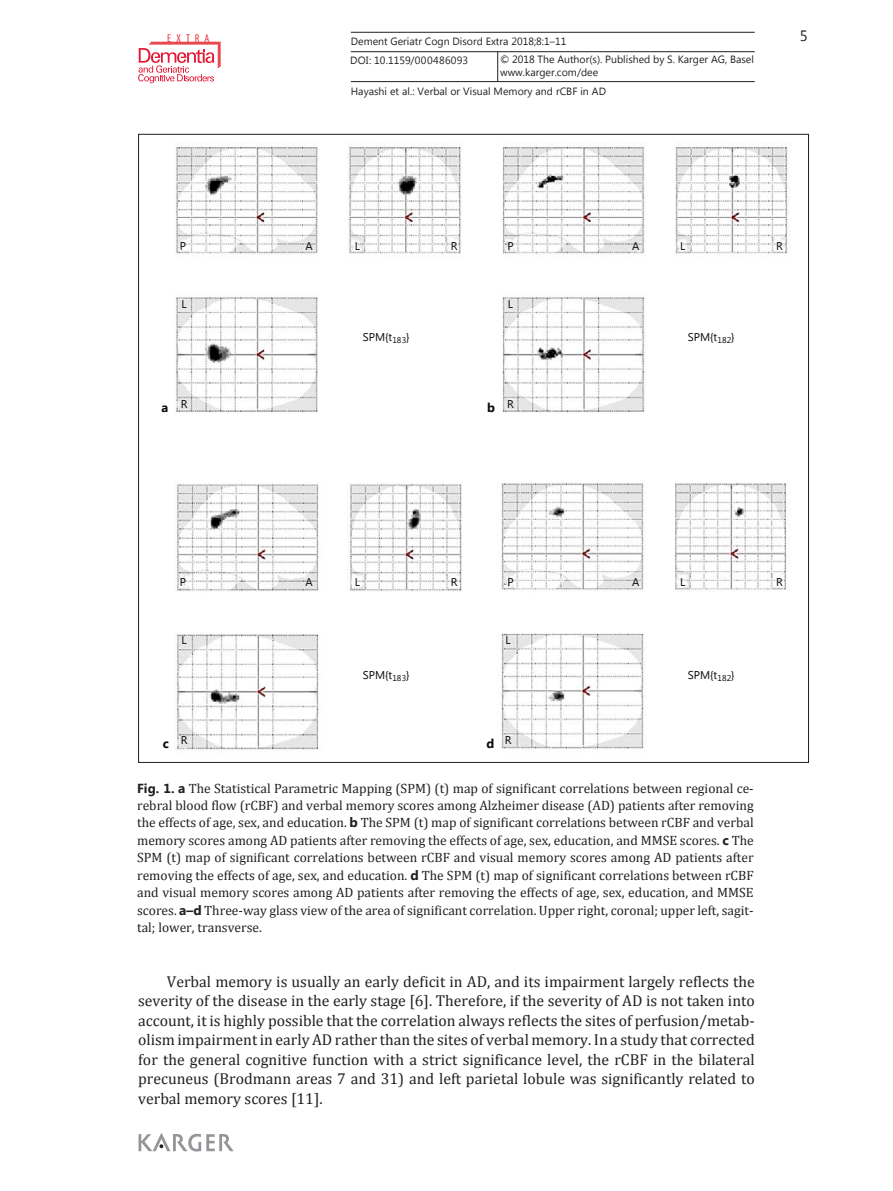
<style>
.page{position:relative;width:893px;height:1191px;background:#fff}
.page>*{position:absolute;margin:0;border:0;box-sizing:border-box;transform-origin:0 0}
.t1{font:15.75px/19.5px "Cambria";color:#231f20;text-align:justify}
.t2{font:15px "Segoe UI";color:#231f20}
.t3{font:13.5px/17.4px "Cambria";color:#231f20;text-align:justify}
.t4{font:700 12.75px "Segoe UI";color:#0b0b0a}
.t5{font:condensed 11.4px "Myriad Pro";letter-spacing:.445em;color:#e93840}
.t6{font:11.25px "Segoe UI";color:#0b0b0a}
.t7{font:10.5px "Segoe UI";color:#231f20}
.t8{font:10.5px "Segoe UI";letter-spacing:.025em;color:#231f20}
.s1{font-family:"Segoe UI";font-weight:700;font-size:13.2px}
.s2{font-family:"Segoe UI";font-weight:700}
</style>
<div class="page">
<svg style="left:138px;top:41px;width:83px;height:42px"></svg>
<hr style="left:351px;top:51px;width:404px;height:1px;background:#231f20">
<hr style="left:351px;top:81px;width:404px;height:1px;background:#231f20">
<svg style="left:497px;top:52px;width:1px;height:29px"></svg>
<hr style="left:351px;top:32px;width:404px;height:1px;background:#231f20">
<svg style="left:139px;top:1133px;width:95px;height:18px"></svg>
<img style="left:174px;top:145px;width:615px;height:605px">
<p class="t5" style="left:167px;top:31px;width:44px">EXTRA</p>
<p class="t7" style="left:351px;top:34px;width:217px">Dement Geriatr Cogn Disord Extra 2018;8:1–11</p>
<p class="t8" style="left:350px;top:53px;width:120px">DOI: 10.1159/000486093</p>
<p class="t7" style="left:500px;top:52px;width:255px">© 2018 The Author(s). Published by S. Karger AG, Basel</p>
<p class="t7" style="left:500px;top:65px;width:100px">www.karger.com/dee</p>
<p class="t7" style="left:351px;top:84px;width:257px">Hayashi et al.: Verbal or Visual Memory and rCBF in AD</p>
<p class="t2" style="left:800px;top:25px;width:9px">5</p>
<p class="t6" style="left:180px;top:238px;width:8px">P</p>
<p class="t6" style="left:305px;top:238px;width:9px">A</p>
<p class="t6" style="left:355px;top:238px;width:7px">L</p>
<p class="t6" style="left:451px;top:238px;width:8px">R</p>
<p class="t6" style="left:507px;top:238px;width:8px">P</p>
<p class="t6" style="left:632px;top:238px;width:9px">A</p>
<p class="t6" style="left:680px;top:238px;width:7px">L</p>
<p class="t6" style="left:776px;top:238px;width:8px">R</p>
<p class="t6" style="left:182px;top:296px;width:7px">L</p>
<p class="t6" style="left:508px;top:296px;width:7px">L</p>
<p class="t6" style="left:363px;top:329px;width:48px">SPM{t<sub>183</sub>}</p>
<p class="t6" style="left:688px;top:329px;width:48px">SPM{t<sub>182</sub>}</p>
<p class="t6" style="left:181px;top:396px;width:8px">R</p>
<p class="t4" style="left:161px;top:398px;width:8px">a</p>
<p class="t4" style="left:487px;top:398px;width:9px">b</p>
<p class="t6" style="left:507px;top:396px;width:8px">R</p>
<p class="t6" style="left:180px;top:574px;width:8px">P</p>
<p class="t6" style="left:305px;top:574px;width:9px">A</p>
<p class="t6" style="left:355px;top:574px;width:7px">L</p>
<p class="t6" style="left:451px;top:574px;width:8px">R</p>
<p class="t6" style="left:507px;top:574px;width:8px">P</p>
<p class="t6" style="left:632px;top:574px;width:9px">A</p>
<p class="t6" style="left:680px;top:574px;width:7px">L</p>
<p class="t6" style="left:776px;top:574px;width:8px">R</p>
<p class="t6" style="left:182px;top:632px;width:7px">L</p>
<p class="t6" style="left:506px;top:632px;width:7px">L</p>
<p class="t6" style="left:363px;top:667px;width:48px">SPM{t<sub>183</sub>}</p>
<p class="t6" style="left:688px;top:667px;width:48px">SPM{t<sub>182</sub>}</p>
<p class="t6" style="left:181px;top:732px;width:8px">R</p>
<p class="t6" style="left:505px;top:732px;width:8px">R</p>
<p class="t4" style="left:163px;top:734px;width:8px">c</p>
<p class="t4" style="left:486px;top:734px;width:9px">d</p>
<p class="t3" style="left:137px;top:779px;width:618px"><span class="s1">Fig. 1.</span> <span class="s2">a</span> The Statistical Parametric Mapping (SPM) (t) map of significant correlations between regional ce&shy;rebral blood flow (rCBF) and verbal memory scores among Alzheimer disease (AD) patients after removing the effects of age, sex, and education. <span class="s2">b</span> The SPM (t) map of significant correlations between rCBF and verbal memory scores among AD patients after removing the effects of age, sex, education, and MMSE scores. <span class="s2">c</span> The SPM (t) map of significant correlations between rCBF and visual memory scores among AD patients after removing the effects of age, sex, and education. <span class="s2">d</span> The SPM (t) map of significant correlations between rCBF and visual memory scores among AD patients after removing the effects of age, sex, education, and MMSE scores. <span class="s2">a–d</span> Three-way glass view of the area of significant correlation. Upper right, coronal; upper left, sagit&shy;tal; lower, transverse.</p>
<p class="t1" style="left:138px;top:971px;width:618px;text-indent:29px">Verbal memory is usually an early deficit in AD, and its impairment largely reflects the severity of the disease in the early stage [6]. Therefore, if the severity of AD is not taken into account, it is highly possible that the correlation always reflects the sites of perfusion/metab&shy;olism impairment in early AD rather than the sites of verbal memory. In a study that corrected for the general cognitive function with a strict significance level, the rCBF in the bilateral precuneus (Brodmann areas 7 and 31) and left parietal lobule was significantly related to verbal memory scores [11].</p>
</div>
